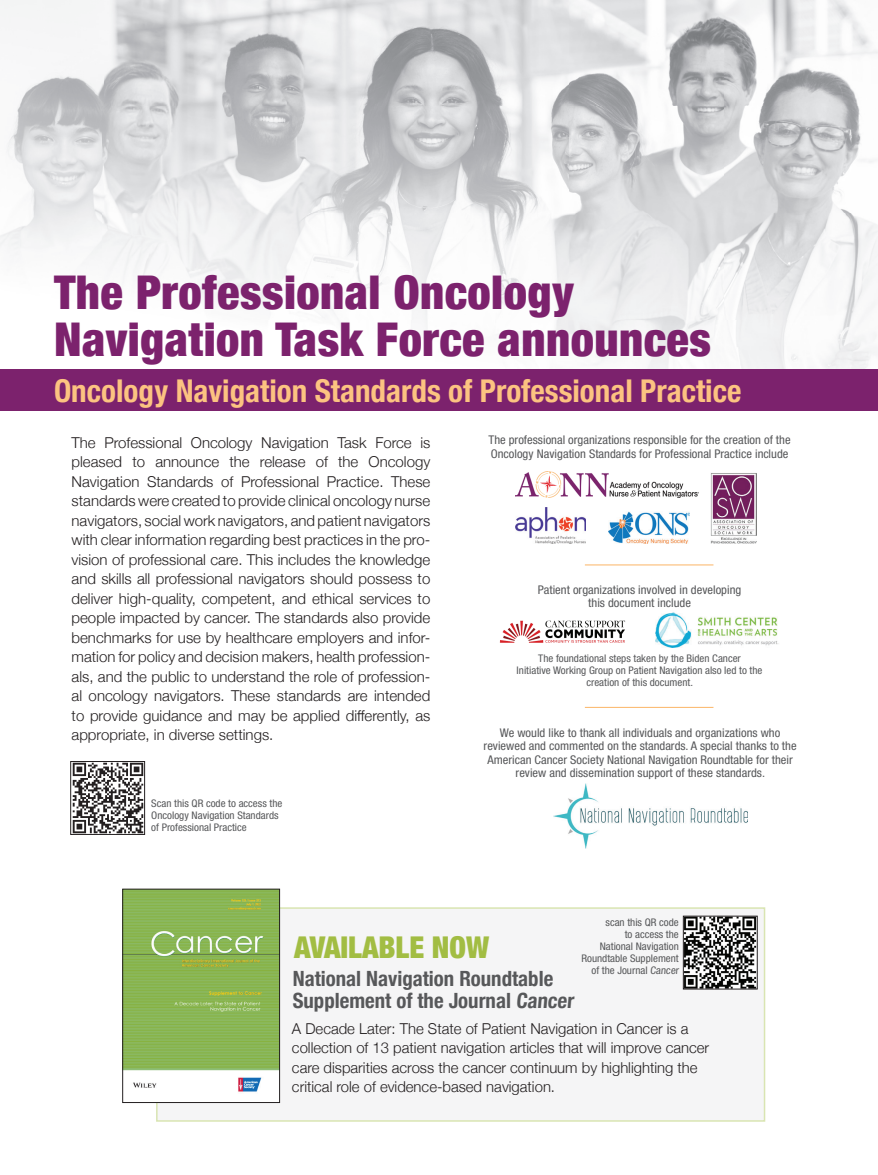
<style>
.page{position:relative;width:878px;height:1175px;background:#fff}
.page>*{position:absolute;margin:0;border:0;box-sizing:border-box;transform-origin:0 0}
.t1{font:900 condensed 46.5px/46.5px "Helvetica Neue";letter-spacing:.01em;color:#7c226d}
.t2{font:700 condensed 31.35px "Helvetica Neue";color:#fcc381}
.t3{font:900 condensed 30px "Helvetica Neue";color:#a2bd43}
.t4{font:700 condensed 21px/22.5px "Helvetica Neue";color:#57585a}
.t5{font:300 15px/19.5px "Helvetica Neue";color:#231f20;text-align:justify}
.t6{font:condensed 12px/13.5px "Helvetica Neue";color:#57585a;text-align:center;scale:1.05 1}
.t7{font:condensed 10.5px/12px "Helvetica Neue";color:#57585a;text-align:center;scale:1.05 1}
</style>
<div class="page">
<div style="left:156px;top:907px;width:609px;height:214px;background:#f5f5f6;border:2px solid #d9e5b2"></div>
<img style="left:0;top:0;width:878px;height:370px">
<div style="left:0;top:370px;width:878px;height:41px;background:#7c226d"></div>
<img style="left:516px;top:507px;width:70px;height:36px">
<img style="left:499px;top:620px;width:127px;height:23px">
<img style="left:554px;top:783px;width:193px;height:65px">
<img style="left:685px;top:918px;width:70px;height:69px">
<div style="left:683px;top:916px;width:74px;height:73px;border:1px solid #231f20"></div>
<img style="left:72px;top:763px;width:71px;height:69px">
<div style="left:70px;top:761px;width:75px;height:73px;border:1px solid #231f20"></div>
<img style="left:515px;top:472px;width:183px;height:25px">
<img style="left:710px;top:473px;width:46px;height:70px">
<img style="left:655px;top:612px;width:124px;height:35px">
<img style="left:608px;top:512px;width:81px;height:31px">
<img style="left:124px;top:891px;width:154px;height:208px">
<div style="left:122px;top:889px;width:158px;height:213px;border:1px solid #231f20"></div>
<hr style="left:585px;top:564px;width:128px;height:1px;background:#fbb566">
<hr style="left:585px;top:707px;width:128px;height:1px;background:#fbb566">
<h1 class="t1" style="left:54px;top:267px;width:658px">The Professional Oncology<br>Navigation Task Force announces</h1>
<h2 class="t2" style="left:54px;top:365px;width:689px">Oncology Navigation Standards of Professional Practice</h2>
<p class="t5" style="left:72px;top:431px;width:360px">The Professional Oncology Navigation Task Force is pleased to announce the release of the Oncology Navigation Standards of Professional Practice. These standards were created to provide clinical oncology nurse navigators, social work navigators, and patient navigators with clear information regarding best practices in the pro&shy;vision of professional care. This includes the knowledge and skills all professional navigators should possess to deliver high-quality, competent, and ethical services to people impacted by cancer. The standards also provide benchmarks for use by healthcare employers and infor&shy;mation for policy and decision makers, health profession&shy;als, and the public to understand the role of profession&shy;al oncology navigators. These standards are intended to provide guidance and may be applied differently, as appropriate, in diverse settings.</p>
<p class="t6" style="left:488px;top:433px;width:289px;text-align:left">The professional organizations responsible for the creation of the<br>Oncology Navigation Standards for Professional Practice include</p>
<p class="t6" style="left:538px;top:582px;width:195px">Patient organizations involved in developing this document include</p>
<p class="t7" style="left:516px;top:652px;width:235px">The foundational steps taken by the Biden Cancer<br>Initiative Working Group on Patient Navigation also led to the creation of this document.</p>
<p class="t6" style="left:483px;top:725px;width:299px">We would like to thank all individuals and organizations who reviewed and commented on the standards. A special thanks to the American Cancer Society National Navigation Roundtable for their review and dissemination support of these standards.</p>
<p class="t7" style="left:151px;top:797px;width:126px;text-align:left">Scan this QR code to access the<br>Oncology Navigation Standards of Professional Practice</p>
<p class="t7" style="left:581px;top:916px;width:95px;text-align:right">scan this QR code<br>to access the<br>National Navigation<br>Roundtable Supplement of the Journal Cancer</p>
<h3 class="t3" style="left:294px;top:922px;width:196px">AVAILABLE NOW</h3>
<h3 class="t4" style="left:293px;top:965px;width:285px">National Navigation Roundtable<br>Supplement of the Journal Cancer</h3>
<p class="t5" style="left:292px;top:1017px;width:419px;text-align:left">A Decade Later: The State of Patient Navigation in Cancer is a collection of 13 patient navigation articles that will improve cancer care disparities across the cancer continuum by highlighting the critical role of evidence-based navigation.</p>
</div>
